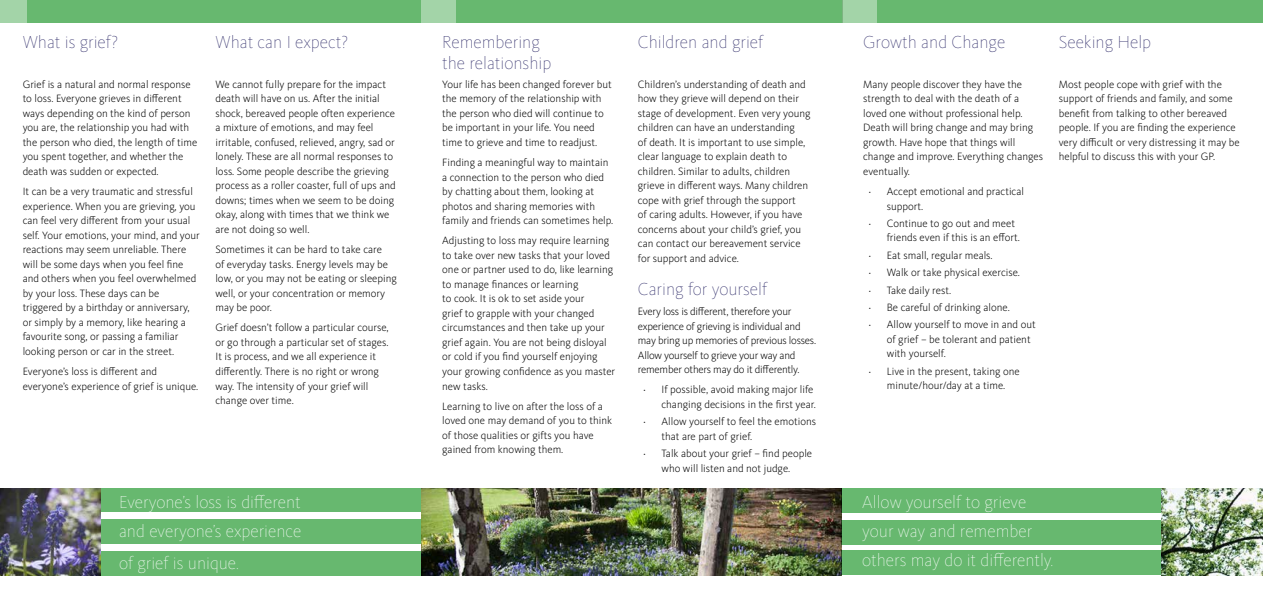
<style>
.page{position:relative;width:1263px;height:596px;background:#fff}
.page>*{position:absolute;margin:0;border:0;box-sizing:border-box;transform-origin:0 0}
.t1{font:100 18px/29px "Kievit OT";color:#fff}
.t2{font:100 18px/21.6px "Kievit OT";color:#2c2967}
.t3{font:300 11px/14.5px "Kievit OT";color:#000}
.t4{font:300 11px/14.5px "Kievit OT";letter-spacing:-.02em;color:#000}
.s1{font-family:"Neutra Text";font-weight:400}
</style>
<div class="page">
<div style="left:2px;top:518px;width:420px;height:25px;background:#67b86f"></div>
<div style="left:2px;top:550px;width:420px;height:25px;background:#67b86f"></div>
<div style="left:2px;top:488px;width:420px;height:23px;background:#67b86f"></div>
<img style="left:0;top:488px;width:101px;height:87px">
<img style="left:422px;top:488px;width:419px;height:87px">
<div style="left:841px;top:519px;width:321px;height:25px;background:#67b86f"></div>
<div style="left:841px;top:550px;width:321px;height:25px;background:#67b86f"></div>
<div style="left:841px;top:488px;width:321px;height:24px;background:#67b86f"></div>
<img style="left:1162px;top:488px;width:101px;height:87px">
<div style="left:0;top:0;width:421px;height:23px;background:#67b86f"></div>
<div style="left:421px;top:0;width:421px;height:23px;background:#67b86f"></div>
<div style="left:0;top:0;width:26px;height:23px;background:#a3d4a8"></div>
<div style="left:421px;top:0;width:35px;height:23px;background:#a3d4a8"></div>
<div style="left:842px;top:0;width:421px;height:23px;background:#67b86f"></div>
<div style="left:842px;top:0;width:35px;height:23px;background:#a3d4a8"></div>
<h1 class="t2" style="left:23px;top:31px;width:97px">What is grief?</h1>
<p class="t3" style="left:23px;top:77px;width:176px">Grief is a natural and normal response to loss. Everyone grieves in different ways depending on the kind of person you are, the relationship you had with the person who died, the length of time you spent together, and whether the death was sudden or expected.</p>
<p class="t3" style="left:23px;top:184px;width:179px">It can be a very traumatic and stressful experience. When you are grieving, you can feel very different from your usual self. Your emotions, your mind, and your reactions may seem unreliable. There will be some days when you feel fine and others when you feel overwhelmed by your loss. These days can be triggered by a birthday or anniversary, or simply by a memory, like hearing a favourite song, or passing a familiar looking person or car in the street.</p>
<p class="t3" style="left:23px;top:364px;width:177px">Everyone’s loss is different and everyone’s experience of grief is unique.</p>
<h1 class="t2" style="left:215px;top:31px;width:134px">What can I expect?</h1>
<p class="t3" style="left:215px;top:77px;width:182px">We cannot fully prepare for the impact death will have on us. After the initial shock, bereaved people often experience a mixture of emotions, and may feel irritable, confused, relieved, angry, sad or lonely. These are all normal responses to loss. Some people describe the grieving process as a roller coaster, full of ups and downs; times when we seem to be doing okay, along with times that we think we are not doing so well.</p>
<p class="t3" style="left:215px;top:242px;width:183px">Sometimes it can be hard to take care<br>of everyday tasks. Energy levels may be low, or you may not be eating or sleeping well, or your concentration or memory may be poor.</p>
<p class="t3" style="left:215px;top:320px;width:175px">Grief doesn’t follow a particular course, or go through a particular set of stages.<br>It is process, and we all experience it differently. There is no right or wrong way. The intensity of your grief will change over time.</p>
<h1 class="t1" style="left:119px;top:487px;width:184px">Everyone’s loss is different and everyone’s experience</h1>
<h1 class="t1" style="left:119px;top:547px;width:121px">of grief is unique.</h1>
<h1 class="t2" style="left:442px;top:31px;width:111px">Remembering the relationship</h1>
<p class="t3" style="left:442px;top:77px;width:171px">Your life has been changed forever but the memory of the relationship with the person who died will continue to be important in your life. You need time to grieve and time to readjust.</p>
<p class="t3" style="left:442px;top:155px;width:173px">Finding a meaningful way to maintain a connection to the person who died by chatting about them, looking at photos and sharing memories with family and friends can sometimes help.</p>
<p class="t3" style="left:442px;top:233px;width:174px">Adjusting to loss may require learning to take over new tasks that your loved one or partner used to do, like learning to manage finances or learning<br>to cook. It is ok to set aside your<br>grief to grapple with your changed circumstances and then take up your grief again. You are not being disloyal or cold if you find yourself enjoying your growing confidence as you master new tasks.</p>
<p class="t3" style="left:442px;top:398px;width:171px">Learning to live on after the loss of a loved one may demand of you to think of those qualities or gifts you have gained from knowing them.</p>
<h1 class="t2" style="left:638px;top:31px;width:127px">Children and grief</h1>
<p class="t3" style="left:638px;top:77px;width:174px">Children’s understanding of death and how they grieve will depend on their stage of development. Even very young children can have an understanding<br>of death. It is important to use simple, clear language to explain death to children. Similar to adults, children grieve in different ways. Many children cope with grief through the support<br>of caring adults. However, if you have concerns about your child’s grief, you can contact our bereavement service for support and advice.</p>
<h1 class="t2" style="left:638px;top:278px;width:131px">Caring for yourself</h1>
<p class="t4" style="left:638px;top:304px;width:180px">Every loss is different, therefore your experience of grieving is individual and may bring up memories of previous losses.<br>Allow yourself to grieve your way and remember others may do it differently.</p>
<p class="t3" style="left:643px;top:382px;width:174px;text-align:right"><span class="s1">·</span> If possible, avoid making major life changing decisions in the first year.</p>
<p class="t3" style="left:661px;top:414px;width:156px;text-indent:-18px"><span class="s1">·</span> Allow yourself to feel the emotions that are part of grief.</p>
<p class="t3" style="left:643px;top:446px;width:170px;text-align:center"><span class="s1">·</span> Talk about your grief – find people who will listen and not judge.</p>
<h1 class="t2" style="left:863px;top:31px;width:144px">Growth and Change</h1>
<p class="t3" style="left:863px;top:77px;width:181px">Many people discover they have the strength to deal with the death of a loved one without professional help.<br>Death will bring change and may bring growth. Have hope that things will change and improve. Everything changes eventually.</p>
<p class="t3" style="left:887px;top:184px;width:139px;text-indent:-18px"><span class="s1">·</span> Accept emotional and practical support.</p>
<p class="t3" style="left:887px;top:216px;width:135px;text-indent:-18px"><span class="s1">·</span> Continue to go out and meet friends even if this is an effort.</p>
<p class="t3" style="left:869px;top:246px;width:168px;line-height:17.3px"><span class="s1">·</span> Eat small, regular meals.<br><span class="s1">·</span> Walk or take physical exercise.<br><span class="s1">·</span> Take daily rest.<br><span class="s1">·</span> Be careful of drinking alone.<br><span class="s1">·</span> Allow yourself to move in and out</p>
<p class="t3" style="left:887px;top:331px;width:145px">of grief – be tolerant and patient with yourself.</p>
<p class="t3" style="left:869px;top:363px;width:152px;text-align:center"><span class="s1">·</span> Live in the present, taking one minute/hour/day at a time.</p>
<h1 class="t2" style="left:1059px;top:31px;width:94px">Seeking Help</h1>
<p class="t3" style="left:1059px;top:77px;width:183px">Most people cope with grief with the support of friends and family, and some benefit from talking to other bereaved people. If you are finding the experience very difficult or very distressing it may be helpful to discuss this with your GP.</p>
<h1 class="t1" style="left:862px;top:487px;width:193px">Allow yourself to grieve your way and remember others may do it differently.</h1>
</div>
